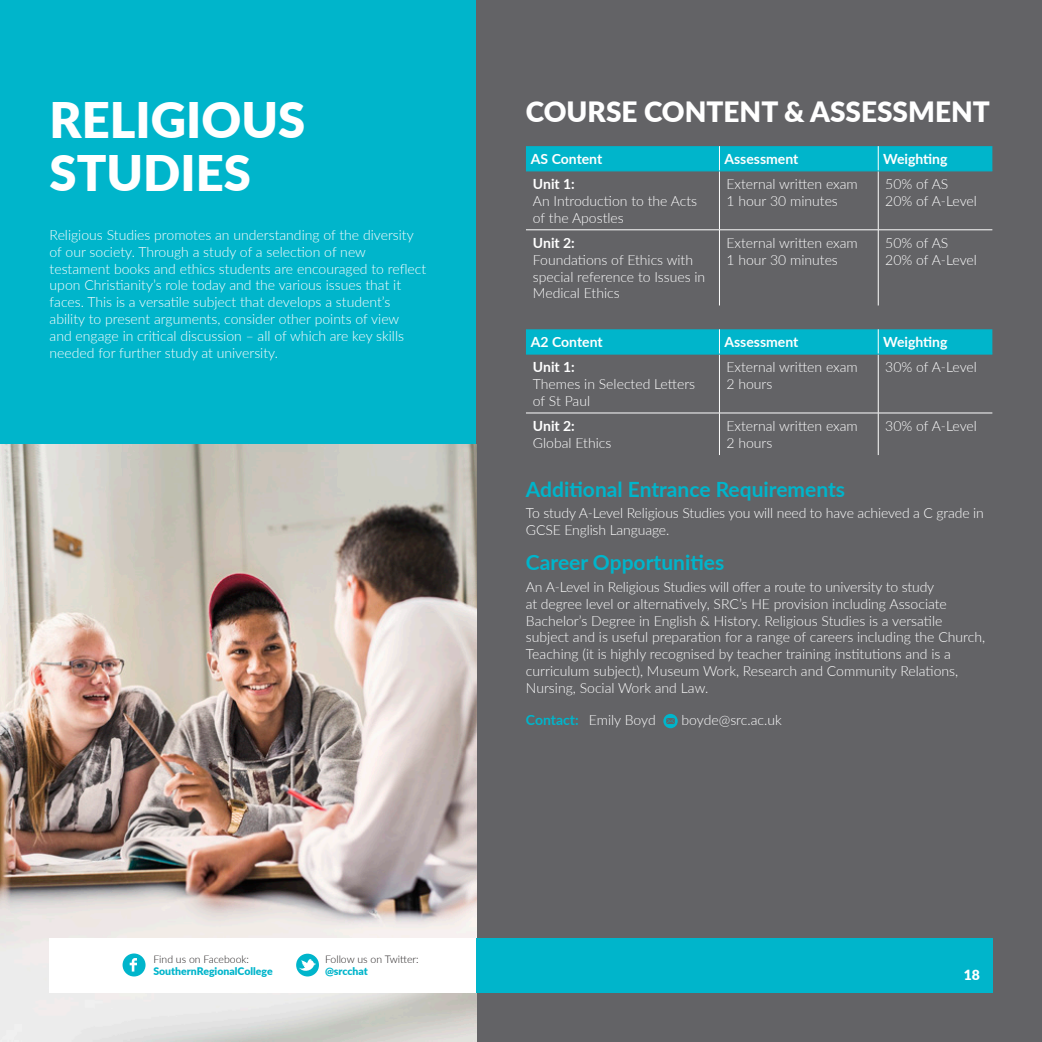
<style>
.page{position:relative;width:1042px;height:1042px;background:#00b5cb}
.page>*{position:absolute;margin:0;border:0;box-sizing:border-box;transform-origin:0 0}
.t1{font:900 49px/52.5px "Lato";color:#fff}
.t2{font:900 28px "Lato";color:#fff}
.t3{font:700 21px "Lato";color:#00b5cb}
.t4{font:300 14px/16.8px "Lato";color:#fff}
.t5{font:700 14px "Lato";color:#fff}
.t6{font:900 14px "Lato";color:#fff}
.t7{font:300 10.5px "Lato";color:#231f20}
.t8{font:900 10.5px "Lato";color:#00b5cb}
.s1{font-weight:700;color:#00b5cb}
</style>
<div class="page">
<div style="left:476px;top:0;width:566px;height:1042px;background:#636366"></div>
<img style="left:0;top:444px;width:476px;height:598px">
<div style="left:526px;top:146px;width:466px;height:25px;background:#00b5cb"></div>
<hr style="left:719px;top:171px;width:1px;height:59px;background:#fff">
<hr style="left:878px;top:171px;width:1px;height:59px;background:#fff">
<hr style="left:526px;top:229px;width:193px;height:1px;background:#fff">
<hr style="left:719px;top:229px;width:159px;height:1px;background:#fff">
<hr style="left:719px;top:230px;width:1px;height:75px;background:#fff">
<hr style="left:878px;top:229px;width:114px;height:1px;background:#fff">
<hr style="left:878px;top:230px;width:1px;height:75px;background:#fff">
<hr style="left:526px;top:171px;width:193px;height:1px;background:#00b5cb">
<hr style="left:719px;top:171px;width:159px;height:1px;background:#00b5cb">
<hr style="left:878px;top:171px;width:114px;height:1px;background:#00b5cb">
<svg style="left:663px;top:714px;width:15px;height:14px"></svg>
<div style="left:526px;top:329px;width:466px;height:25px;background:#00b5cb"></div>
<hr style="left:719px;top:354px;width:1px;height:59px;background:#fff">
<hr style="left:878px;top:354px;width:1px;height:59px;background:#fff">
<hr style="left:526px;top:413px;width:193px;height:1px;background:#fff">
<hr style="left:719px;top:413px;width:159px;height:1px;background:#fff">
<hr style="left:719px;top:413px;width:1px;height:42px;background:#fff">
<hr style="left:878px;top:413px;width:114px;height:1px;background:#fff">
<hr style="left:878px;top:413px;width:1px;height:42px;background:#fff">
<hr style="left:526px;top:354px;width:193px;height:1px;background:#00b5cb">
<hr style="left:719px;top:354px;width:159px;height:1px;background:#00b5cb">
<hr style="left:878px;top:354px;width:114px;height:1px;background:#00b5cb">
<div style="left:50px;top:938px;width:426px;height:54px;background:#fff"></div>
<svg style="left:123px;top:953px;width:23px;height:23px"></svg>
<svg style="left:296px;top:953px;width:23px;height:23px"></svg>
<div style="left:476px;top:938px;width:516px;height:54px;background:#00b5cb"></div>
<p class="t1" style="left:50px;top:92px;width:257px">RELIGIOUS<br>STUDIES</p>
<p class="t4" style="left:50px;top:226px;width:378px">Religious Studies promotes an understanding of the diversity of our society. Through a study of a selection of new testament books and ethics students are encouraged to reflect upon Christianity’s role today and the various issues that it faces. This is a versatile subject that develops a student’s ability to present arguments, consider other points of view<br>and engage in critical discussion – all of which are key skills needed for further study at university.</p>
<p class="t2" style="left:526px;top:90px;width:465px">COURSE CONTENT &amp; ASSESSMENT</p>
<p class="t5" style="left:531px;top:149px;width:73px">AS Content</p>
<p class="t5" style="left:724px;top:149px;width:76px">Assessment</p>
<p class="t5" style="left:883px;top:149px;width:66px">Weighting</p>
<p class="t5" style="left:533px;top:174px;width:43px">Unit 1:</p>
<p class="t4" style="left:533px;top:192px;width:166px">An Introduction to the Acts of the Apostles</p>
<p class="t4" style="left:726px;top:175px;width:133px">External written exam</p>
<p class="t4" style="left:726px;top:192px;width:113px">1 hour 30 minutes</p>
<p class="t4" style="left:885px;top:175px;width:65px">50% of AS</p>
<p class="t4" style="left:885px;top:192px;width:93px">20% of A-Level</p>
<p class="t5" style="left:533px;top:233px;width:43px">Unit 2:</p>
<p class="t4" style="left:533px;top:251px;width:174px">Foundations of Ethics with special reference to Issues in<br>Medical Ethics</p>
<p class="t4" style="left:726px;top:234px;width:133px">External written exam</p>
<p class="t4" style="left:726px;top:251px;width:113px">1 hour 30 minutes</p>
<p class="t4" style="left:885px;top:234px;width:65px">50% of AS</p>
<p class="t4" style="left:885px;top:251px;width:93px">20% of A-Level</p>
<p class="t5" style="left:531px;top:332px;width:73px">A2 Content</p>
<p class="t5" style="left:724px;top:332px;width:76px">Assessment</p>
<p class="t5" style="left:883px;top:332px;width:66px">Weighting</p>
<p class="t5" style="left:533px;top:357px;width:43px">Unit 1:</p>
<p class="t4" style="left:533px;top:375px;width:164px">Themes in Selected Letters of St Paul</p>
<p class="t4" style="left:726px;top:358px;width:133px">External written exam</p>
<p class="t4" style="left:726px;top:375px;width:47px">2 hours</p>
<p class="t4" style="left:885px;top:358px;width:93px">30% of A-Level</p>
<p class="t5" style="left:533px;top:416px;width:43px">Unit 2:</p>
<p class="t4" style="left:533px;top:434px;width:80px">Global Ethics</p>
<p class="t4" style="left:726px;top:417px;width:133px">External written exam</p>
<p class="t4" style="left:726px;top:434px;width:47px">2 hours</p>
<p class="t4" style="left:885px;top:417px;width:93px">30% of A-Level</p>
<p class="t3" style="left:526px;top:473px;width:321px">Additional Entrance Requirements</p>
<p class="t4" style="left:526px;top:504px;width:459px">To study A-Level Religious Studies you will need to have achieved a C grade in<br>GCSE English Language.</p>
<p class="t3" style="left:526px;top:547px;width:200px">Career Opportunities</p>
<p class="t4" style="left:526px;top:578px;width:461px">An A-Level in Religious Studies will offer a route to university to study<br>at degree level or alternatively, SRC’s HE provision including Associate Bachelor’s Degree in English &amp; History. Religious Studies is a versatile subject and is useful preparation for a range of careers including the Church, Teaching (it is highly recognised by teacher training institutions and is a curriculum subject), Museum Work, Research and Community Relations, Nursing, Social Work and Law.</p>
<p class="t4" style="left:526px;top:710px;width:131px"><span class="s1">Contact:</span> Emily Boyd</p>
<p class="t4" style="left:681px;top:710px;width:102px">boyde@src.ac.uk</p>
<p class="t7" style="left:153px;top:952px;width:97px">Find us on Facebook:</p>
<p class="t8" style="left:153px;top:963px;width:121px">SouthernRegionalCollege</p>
<p class="t7" style="left:325px;top:952px;width:95px">Follow us on Twitter:</p>
<p class="t8" style="left:325px;top:963px;width:44px">@srcchat</p>
<p class="t6" style="left:963px;top:964px;width:18px">18</p>
</div>
